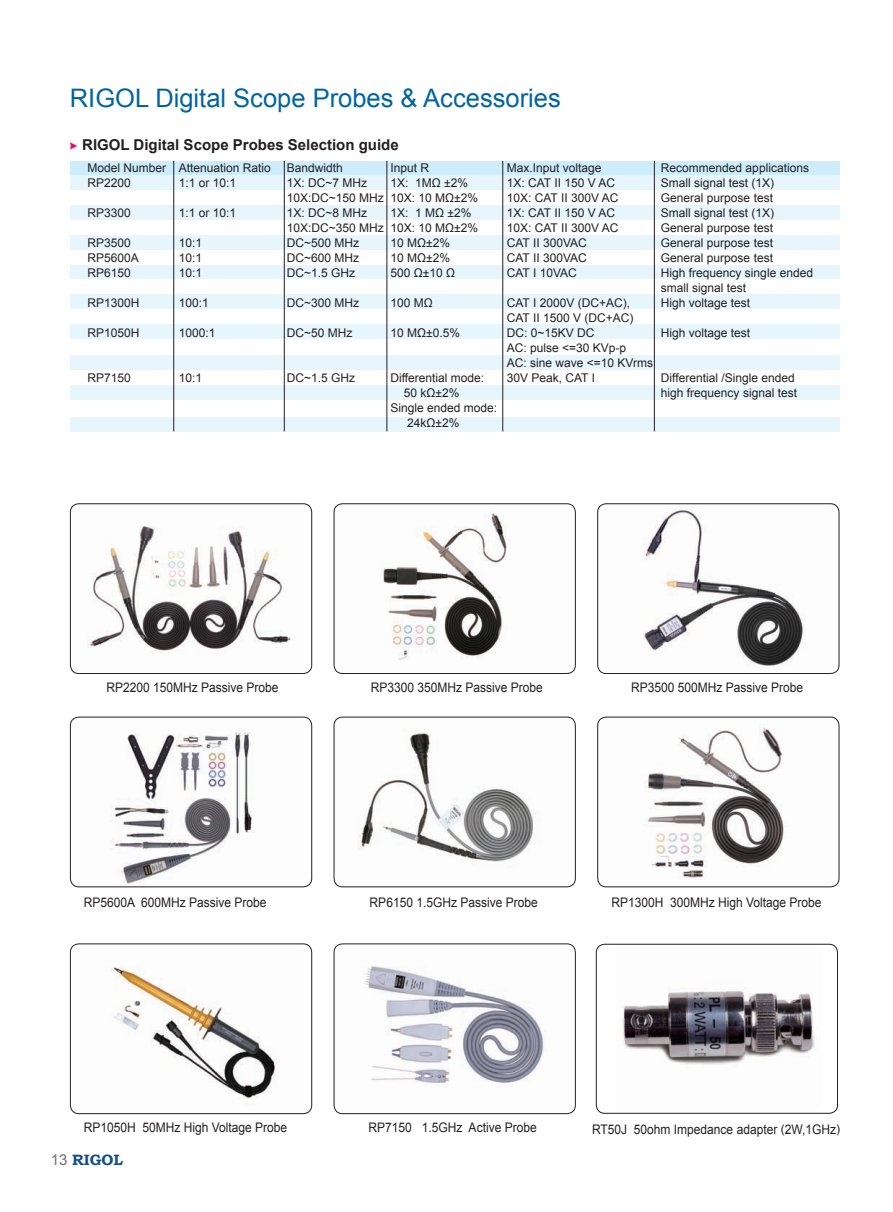
<style>
.page{position:relative;width:893px;height:1212px;background:#fff}
.page>*{position:absolute;margin:0;border:0;box-sizing:border-box;transform-origin:0 0}
.t1{font:25.5px "Arial";color:#0064a2}
.t2{font:700 15px "Arial";color:#231f20}
.t3{font:700 15px "Bookman Old Style";color:#144e8c}
.t4{font:13.2px "Arial";color:#231f20;scale:.91 1}
.t5{font:13.2px "Arial";color:#231f20;scale:.91 1}
.t6{font:12px/15px "Arial";color:#231f20}
.t7{font:12px/15px "Arial";color:#231f20}
.s1{font-family:"Arial";font-weight:400;color:#6d6f71}
.s2{font-size:12px}
</style>
<div class="page">
<div style="left:70px;top:161px;width:769px;height:15px;background:#cdecfc"></div>
<div style="left:70px;top:175px;width:769px;height:15px;background:#e7f6fd"></div>
<div style="left:70px;top:205px;width:769px;height:15px;background:#e7f6fd"></div>
<div style="left:70px;top:235px;width:769px;height:15px;background:#e7f6fd"></div>
<div style="left:70px;top:265px;width:769px;height:15px;background:#e7f6fd"></div>
<div style="left:70px;top:294px;width:769px;height:15px;background:#e7f6fd"></div>
<div style="left:70px;top:324px;width:769px;height:15px;background:#e7f6fd"></div>
<div style="left:70px;top:385px;width:769px;height:15px;background:#e7f6fd"></div>
<div style="left:70px;top:355px;width:769px;height:15px;background:#e7f6fd"></div>
<div style="left:70px;top:417px;width:769px;height:14px;background:#e7f6fd"></div>
<hr style="left:173px;top:161px;width:1px;height:270px;background:#231f20">
<hr style="left:284px;top:161px;width:1px;height:270px;background:#231f20">
<hr style="left:387px;top:161px;width:1px;height:270px;background:#231f20">
<hr style="left:502px;top:161px;width:1px;height:270px;background:#231f20">
<hr style="left:654px;top:161px;width:1px;height:270px;background:#231f20">
<svg style="left:70px;top:142px;width:7px;height:8px"></svg>
<img style="left:70px;top:504px;width:242px;height:169px">
<div style="left:70px;top:503px;width:242px;height:171px;border:1px solid #231f20;border-radius:9px"></div>
<img style="left:334px;top:504px;width:241px;height:169px">
<div style="left:334px;top:503px;width:242px;height:171px;border:1px solid #231f20;border-radius:9px"></div>
<img style="left:70px;top:717px;width:242px;height:170px">
<div style="left:70px;top:717px;width:242px;height:170px;border:1px solid #231f20;border-radius:9px"></div>
<img style="left:70px;top:944px;width:242px;height:169px">
<div style="left:70px;top:944px;width:242px;height:170px;border:1px solid #231f20;border-radius:9px"></div>
<img style="left:598px;top:504px;width:241px;height:169px">
<div style="left:597px;top:503px;width:242px;height:171px;border:1px solid #231f20;border-radius:9px"></div>
<img style="left:334px;top:717px;width:241px;height:170px">
<div style="left:334px;top:717px;width:242px;height:170px;border:1px solid #231f20;border-radius:9px"></div>
<img style="left:334px;top:944px;width:241px;height:169px">
<div style="left:334px;top:944px;width:242px;height:170px;border:1px solid #231f20;border-radius:9px"></div>
<img style="left:598px;top:717px;width:241px;height:170px">
<div style="left:597px;top:717px;width:242px;height:170px;border:1px solid #231f20;border-radius:9px"></div>
<img style="left:622px;top:988px;width:193px;height:77px">
<div style="left:596px;top:944px;width:242px;height:169px;border:1px solid #231f20;border-radius:9px"></div>
<h1 class="t1" style="left:70px;top:81px;width:492px">RIGOL Digital Scope Probes &amp; Accessories</h1>
<p class="t2" style="left:82px;top:135px;width:318px">RIGOL Digital Scope Probes Selection guide</p>
<p class="t6" style="left:87px;top:161px;width:80px">Model Number<br>RP2200</p>
<p class="t6" style="left:87px;top:206px;width:45px">RP3300</p>
<p class="t6" style="left:87px;top:236px;width:45px">RP3500</p>
<p class="t7" style="left:87px;top:251px;width:53px">RP5600A<br>RP6150</p>
<p class="t6" style="left:87px;top:296px;width:54px">RP1300H</p>
<p class="t6" style="left:87px;top:326px;width:54px">RP1050H</p>
<p class="t7" style="left:87px;top:371px;width:45px">RP7150</p>
<p class="t6" style="left:179px;top:161px;width:94px">Attenuation Ratio<br>1:1 or 10:1</p>
<p class="t6" style="left:179px;top:206px;width:59px">1:1 or 10:1</p>
<p class="t6" style="left:179px;top:236px;width:25px;text-align:justify">10:1<br>10:1<br>10:1</p>
<p class="t6" style="left:179px;top:296px;width:32px">100:1</p>
<p class="t6" style="left:179px;top:326px;width:38px">1000:1</p>
<p class="t6" style="left:179px;top:371px;width:25px">10:1</p>
<p class="t6" style="left:287px;top:161px;width:58px">Bandwidth</p>
<p class="t7" style="left:287px;top:176px;width:82px">1X: DC~7 MHz</p>
<p class="t6" style="left:287px;top:191px;width:99px">10X:DC~150 MHz<br>1X: DC~8 MHz<br>10X:DC~350 MHz<br>DC~500 MHz</p>
<p class="t7" style="left:287px;top:251px;width:74px">DC~600 MHz</p>
<p class="t6" style="left:287px;top:266px;width:70px">DC~1.5 GHz</p>
<p class="t6" style="left:287px;top:296px;width:74px">DC~300 MHz</p>
<p class="t6" style="left:287px;top:326px;width:67px">DC~50 MHz</p>
<p class="t6" style="left:287px;top:371px;width:70px">DC~1.5 GHz</p>
<p class="t6" style="left:390px;top:161px;width:40px">Input R</p>
<p class="t7" style="left:390px;top:176px;width:89px">1X: 1MΩ ±2%<br>10X: 10 MΩ±2%<br>1X: 1 MΩ ±2%<br>10X: 10 MΩ±2%<br>10 MΩ±2%<br>10 MΩ±2%<br>500 Ω±10 Ω</p>
<p class="t7" style="left:390px;top:296px;width:44px">100 MΩ</p>
<p class="t7" style="left:390px;top:326px;width:71px">10 MΩ±0.5%</p>
<p class="t6" style="left:390px;top:371px;width:95px">Differential mode:</p>
<p class="t7" style="left:404px;top:386px;width:57px">50 kΩ±2%</p>
<p class="t6" style="left:390px;top:401px;width:108px">Single ended mode:</p>
<p class="t7" style="left:407px;top:416px;width:54px">24kΩ±2%</p>
<p class="t6" style="left:507px;top:161px;width:113px">Max.Input voltage<br>1X: CAT II 150 V AC<br>10X: CAT II 300V AC<br>1X: CAT II 150 V AC<br>10X: CAT II 300V AC<br>CAT II 300VAC<br>CAT II 300VAC<br>CAT I 10VAC</p>
<p class="t6" style="left:507px;top:296px;width:128px">CAT I 2000V (DC+AC),<br>CAT II 1500 V (DC+AC)<br>DC: 0~15KV DC</p>
<p class="t7" style="left:507px;top:341px;width:121px">AC: pulse &lt;=30 KVp-p</p>
<p class="t6" style="left:507px;top:356px;width:148px">AC: sine wave &lt;=10 KVrms<br>30V Peak, CAT I</p>
<p class="t6" style="left:661px;top:160px;width:150px">Recommended applications</p>
<p class="t6" style="left:661px;top:175px;width:154px">Small signal test (1X)<br>General purpose test<br>Small signal test (1X)<br>General purpose test<br>General purpose test<br>General purpose test<br>High frequency single ended small signal test<br>High voltage test</p>
<p class="t6" style="left:661px;top:325px;width:91px">High voltage test</p>
<p class="t6" style="left:661px;top:370px;width:138px">Differential /Single ended high frequency signal test</p>
<p class="t4" style="left:106px;top:679px;width:191px">RP2200 150MHz Passive Probe</p>
<p class="t5" style="left:84px;top:894px;width:202px">RP5600A 600MHz Passive Probe</p>
<p class="t4" style="left:371px;top:679px;width:191px">RP3300 350MHz Passive Probe</p>
<p class="t4" style="left:631px;top:679px;width:191px">RP3500 500MHz Passive Probe</p>
<p class="t5" style="left:370px;top:894px;width:186px">RP6150 1.5GHz Passive Probe</p>
<p class="t4" style="left:611px;top:894px;width:232px">RP1300H 300MHz High Voltage Probe</p>
<p class="t4" style="left:84px;top:1119px;width:225px">RP1050H 50MHz High Voltage Probe</p>
<p class="t3" style="left:51px;top:1149px;width:74px"><span class="s1">13</span> RIGOL</p>
<p class="t5" style="left:369px;top:1119px;width:186px">RP7150 1.5GHz Active Probe</p>
<p class="t4" style="left:592px;top:1120px;width:274px">RT50J 50ohm Impedance adapter <span class="s2">(</span>2W,1GHz<span class="s2">)</span></p>
</div>
